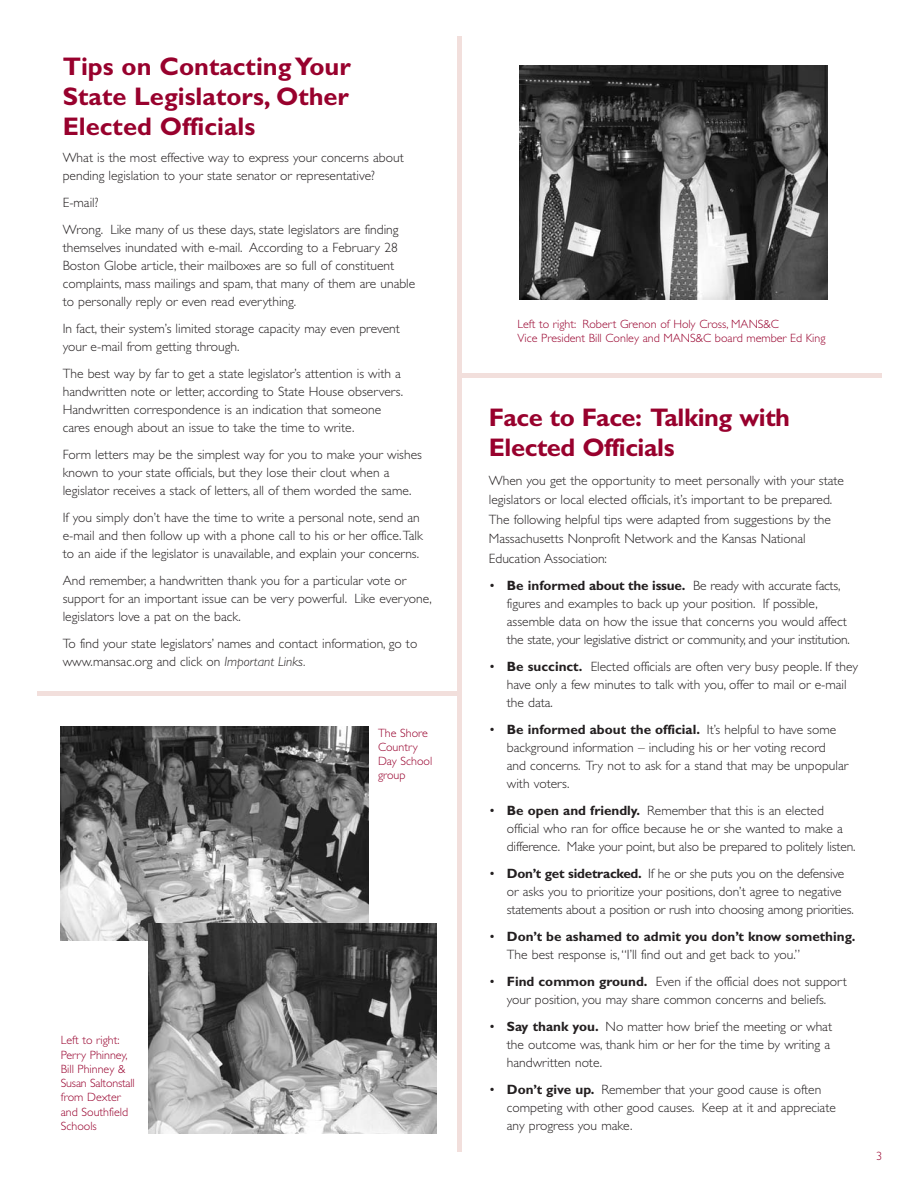
<style>
.page{position:relative;width:918px;height:1188px;background:#fff}
.page>*{position:absolute;margin:0;border:0;box-sizing:border-box;transform-origin:0 0}
.t1{font:700 25.5px/30px "Gill Sans";color:#98012d;text-align:justify}
.t2{font:300 13.5px/18px "Gill Sans";color:#231f20}
.t3{font:300 12px/14.2px "Gill Sans";color:#98012d}
.s1{font-style:italic}
.s2{font-weight:700}
</style>
<div class="page">
<hr style="left:38px;top:692px;width:422px;height:4px;background:#f2dfdc">
<hr style="left:458px;top:36px;width:4px;height:1116px;background:#f2dfdc">
<div style="left:463px;top:373px;width:419px;height:5px;background:#f2dfdc"></div>
<img style="left:61px;top:727px;width:308px;height:213px">
<img style="left:148px;top:923px;width:288px;height:210px">
<img style="left:520px;top:66px;width:308px;height:233px">
<h1 class="t1" style="left:63px;top:54px;width:290px">Tips on Contacting Your State Legislators, Other Elected Officials</h1>
<p class="t2" style="left:63px;top:150px;width:343px">What is the most effective way to express your concerns about pending legislation to your state senator or representative?</p>
<p class="t2" style="left:63px;top:191px;width:337px;line-height:27px">E-mail?<br>Wrong. Like many of us these days, state legislators are finding</p>
<p class="t2" style="left:63px;top:240px;width:354px">themselves inundated with e-mail. According to a February 28<br>Boston Globe article, their mailboxes are so full of constituent complaints, mass mailings and spam, that many of them are unable to personally reply or even read everything.</p>
<p class="t2" style="left:63px;top:321px;width:339px">In fact, their system’s limited storage capacity may even prevent your e-mail from getting through.</p>
<p class="t2" style="left:63px;top:366px;width:342px">The best way by far to get a state legislator’s attention is with a handwritten note or letter, according to State House observers.<br>Handwritten correspondence is an indication that someone cares enough about an issue to take the time to write.</p>
<p class="t2" style="left:63px;top:447px;width:361px">Form letters may be the simplest way for you to make your wishes known to your state officials, but they lose their clout when a legislator receives a stack of letters, all of them worded the same.</p>
<p class="t2" style="left:63px;top:510px;width:362px">If you simply don’t have the time to write a personal note, send an e-mail and then follow up with a phone call to his or her office.Talk to an aide if the legislator is unavailable, and explain your concerns.</p>
<p class="t2" style="left:63px;top:573px;width:371px">And remember, a handwritten thank you for a particular vote or support for an important issue can be very powerful. Like everyone, legislators love a pat on the back.</p>
<p class="t2" style="left:63px;top:636px;width:356px">To find your state legislators’ names and contact information, go to www.mansac.org and click on <span class="s1">Important Links.</span></p>
<p class="t3" style="left:61px;top:1034px;width:76px">Left to right:<br>Perry Phinney,<br>Bill Phinney &amp;<br>Susan Saltonstall from Dexter and Southfield<br>Schools</p>
<p class="t3" style="left:378px;top:727px;width:56px">The Shore<br>Country<br>Day School group</p>
<p class="t3" style="left:518px;top:318px;width:310px">Left to right: Robert Grenon of Holy Cross, MANS&amp;C<br>Vice President Bill Conley and MANS&amp;C board member Ed King</p>
<h1 class="t1" style="left:489px;top:405px;width:303px">Face to Face: Talking with<br>Elected Officials</h1>
<p class="t2" style="left:489px;top:472px;width:357px;line-height:19.5px">When you get the opportunity to meet personally with your state legislators or local elected officials, it’s important to be prepared.<br>The following helpful tips were adapted from suggestions by the Massachusetts Nonprofit Network and the Kansas National Education Association:</p>
<p class="t2" style="left:507px;top:578px;width:345px;text-indent:-18px">• <span class="s2">Be informed about the issue.</span> Be ready with accurate facts, figures and examples to back up your position. If possible, assemble data on how the issue that concerns you would affect the state, your legislative district or community, and your institution.</p>
<p class="t2" style="left:507px;top:659px;width:353px;text-indent:-18px">• <span class="s2">Be succinct.</span> Elected officials are often very busy people. If they have only a few minutes to talk with you, offer to mail or e-mail the data.</p>
<p class="t2" style="left:507px;top:722px;width:343px;text-indent:-18px">• <span class="s2">Be informed about the official.</span> It’s helpful to have some background information – including his or her voting record and concerns. Try not to ask for a stand that may be unpopular with voters.</p>
<p class="t2" style="left:507px;top:803px;width:350px;text-indent:-18px">• <span class="s2">Be open and friendly.</span> Remember that this is an elected official who ran for office because he or she wanted to make a difference. Make your point, but also be prepared to politely listen.</p>
<p class="t2" style="left:507px;top:866px;width:348px;text-indent:-18px">• <span class="s2">Don’t get sidetracked.</span> If he or she puts you on the defensive or asks you to prioritize your positions, don’t agree to negative statements about a position or rush into choosing among priorities.</p>
<p class="t2" style="left:507px;top:929px;width:350px;text-indent:-18px">• <span class="s2">Don’t be ashamed to admit you don’t know something.<br></span>The best response is,“I’ll find out and get back to you.”</p>
<p class="t2" style="left:489px;top:974px;width:360px;text-align:center">• <span class="s2">Find common ground.</span> Even if the official does not support your position, you may share common concerns and beliefs.</p>
<p class="t2" style="left:507px;top:1019px;width:327px;text-indent:-18px">• <span class="s2">Say thank you.</span> No matter how brief the meeting or what the outcome was, thank him or her for the time by writing a handwritten note.</p>
<p class="t2" style="left:507px;top:1082px;width:331px;text-indent:-18px">• <span class="s2">Don’t give up.</span> Remember that your good cause is often competing with other good causes. Keep at it and appreciate any progress you make.</p>
<p class="t3" style="left:876px;top:1150px;width:7px">3</p>
</div>
